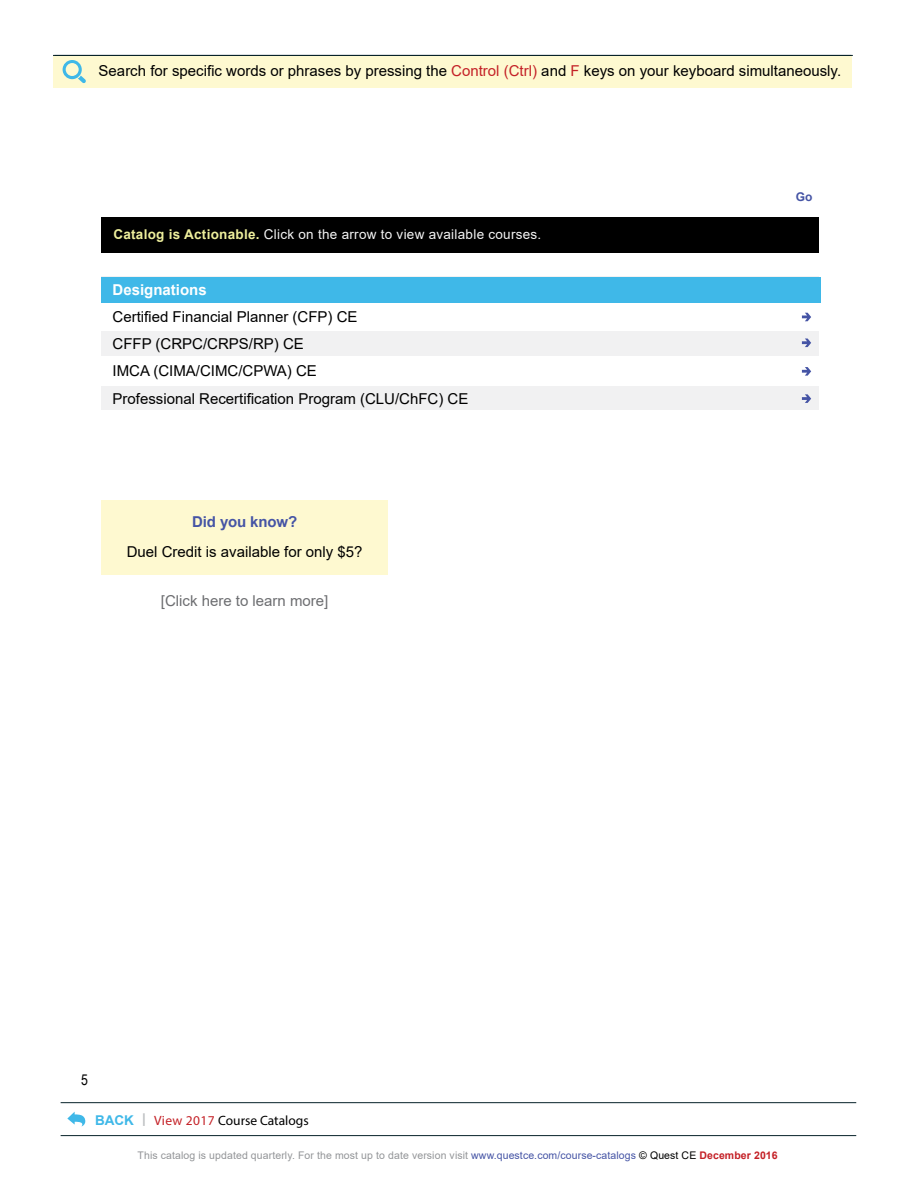
<style>
.page{position:relative;width:918px;height:1188px;background:#fff}
.page>*{position:absolute;margin:0;border:0;box-sizing:border-box;transform-origin:0 0}
.t1{font:15px/27.2px "Arial";color:#000}
.t2{font:15px "Arial";color:#6d6e71}
.t3{font:700 15px "Arial";color:#fff}
.t4{font:700 15px "Arial";letter-spacing:-.01em;color:#4554a5}
.t5{font:15px "Arial Narrow";color:#000}
.t6{font:13.5px "Arial";letter-spacing:.02em;color:#f4f4f4}
.t7{font:13.5px "Myriad Pro";color:#000}
.t8{font:700 12px "Arial";color:#4554a5}
.t9{font:10.5px "Arial";letter-spacing:.01em;color:#939598}
.s1{color:#c42127}
.s2{font-weight:700;color:#eeef9c}
.s3{font-family:"Arial";font-weight:700;color:#3fb8e8}
.s4{font-family:"Arial";font-weight:700;color:#bcbec0}
.s5{color:#4554a5}
.s6{color:#000}
.s7{font-weight:700;color:#c42127}
</style>
<div class="page">
<div style="left:53px;top:55px;width:798px;height:33px;background:#fef9d0"></div>
<svg style="left:63px;top:60px;width:23px;height:23px"></svg>
<hr style="left:53px;top:55px;width:798px;height:1px;background:#072229">
<hr style="left:55px;top:55px;width:798px;height:1px;background:#072229">
<hr style="left:61px;top:1102px;width:795px;height:1px;background:#072229">
<hr style="left:61px;top:1135px;width:795px;height:1px;background:#072229">
<svg style="left:67px;top:1112px;width:19px;height:14px"></svg>
<div style="left:100px;top:217px;width:719px;height:36px;background:#000"></div>
<div style="left:96px;top:331px;width:728px;height:25px;background:#f1f1f2"></div>
<div style="left:96px;top:386px;width:728px;height:24px;background:#f1f1f2"></div>
<div style="left:819px;top:132px;width:19px;height:779px;background:#fff"></div>
<div style="left:82px;top:215px;width:19px;height:794px;background:#fff"></div>
<svg style="left:802px;top:394px;width:9px;height:9px"></svg>
<svg style="left:802px;top:367px;width:9px;height:9px"></svg>
<svg style="left:802px;top:339px;width:9px;height:8px"></svg>
<svg style="left:802px;top:313px;width:9px;height:8px"></svg>
<div style="left:101px;top:277px;width:720px;height:26px;background:#3fb8e8"></div>
<div style="left:101px;top:500px;width:287px;height:75px;background:#fef9d0"></div>
<p class="t1" style="left:99px;top:57px;width:744px">Search for specific words or phrases by pressing the <span class="s1">Control (Ctrl)</span> and <span class="s1">F</span> keys on your keyboard simultaneously.</p>
<p class="t6" style="left:113px;top:225px;width:429px"><span class="s2">Catalog is Actionable.</span> Click on the arrow to view available courses.</p>
<p class="t3" style="left:113px;top:279px;width:96px">Designations</p>
<p class="t1" style="left:113px;top:303px;width:357px">Certified Financial Planner (CFP) CE<br>CFFP (CRPC/CRPS/RP) CE<br>IMCA (CIMA/CIMC/CPWA) CE<br>Professional Recertification Program (CLU/ChFC) CE</p>
<p class="t4" style="left:192px;top:511px;width:106px">Did you know?</p>
<p class="t1" style="left:127px;top:538px;width:237px">Duel Credit is available for only $5?</p>
<p class="t2" style="left:161px;top:590px;width:169px">[Click here to learn more]</p>
<p class="t8" style="left:796px;top:188px;width:18px">Go</p>
<p class="t5" style="left:81px;top:1068px;width:8px">5</p>
<p class="t7" style="left:95px;top:1112px;width:215px"><span class="s3">BACK</span> <span class="s4">|</span> <span class="s1">View 2017</span> Course Catalogs</p>
<p class="t9" style="left:138px;top:1148px;width:642px">This catalog is updated quarterly. For the most up to date version visit <span class="s5">www.questce.com/course-catalogs</span> <span class="s6">© Quest CE</span> <span class="s7">December 2016</span></p>
</div>
